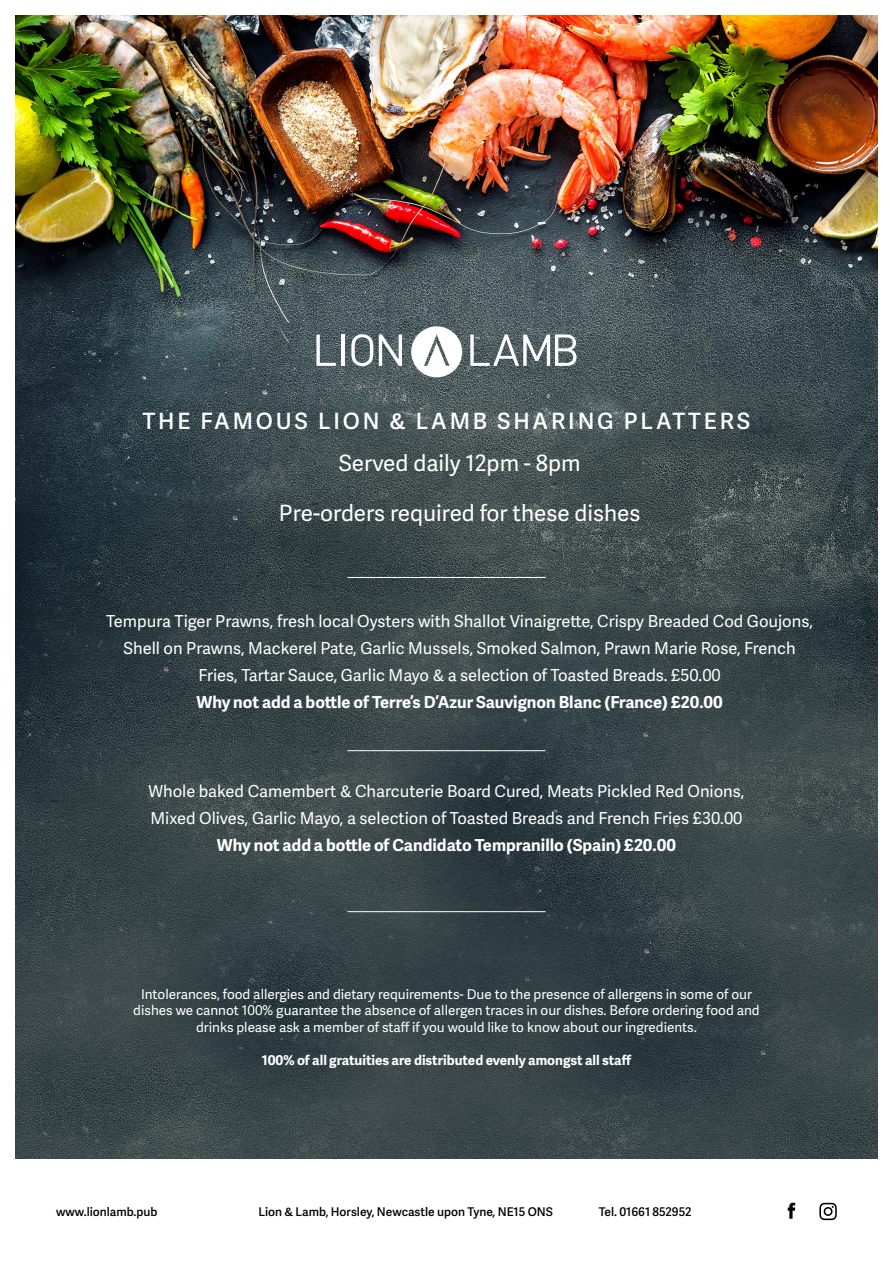
<style>
.page{position:relative;width:893px;height:1263px;background:#fff}
.page>*{position:absolute;margin:0;border:0;box-sizing:border-box;transform-origin:0 0}
.t1{font:22.5px "Adelle Sans";color:#fff}
.t2{font:600 22.5px "Adelle Sans";letter-spacing:.125em;color:#fff}
.t3{font:18px "Minion Pro";color:#231f20}
.t4{font:16.5px/27px "Adelle Sans";color:#fff;text-align:center}
.t5{font:700 16.5px "Adelle Sans";color:#fff}
.t6{font:13.5px/16.5px "Adelle Sans";color:#fff;text-align:center}
.t7{font:700 13.5px "Adelle Sans";color:#fff}
.t8{font:600 12px "Adelle Sans";color:#000001}
</style>
<div class="page">
<img style="left:16px;top:16px;width:861px;height:1143px">
<svg style="left:411px;top:326px;width:51px;height:51px"></svg>
<svg style="left:316px;top:334px;width:20px;height:32px"></svg>
<hr style="left:342px;top:334px;width:3px;height:32px;background:#fff">
<svg style="left:351px;top:334px;width:22px;height:32px"></svg>
<svg style="left:379px;top:334px;width:23px;height:32px"></svg>
<svg style="left:470px;top:334px;width:106px;height:32px"></svg>
<svg style="left:788px;top:1203px;width:7px;height:16px"></svg>
<svg style="left:819px;top:1203px;width:18px;height:17px"></svg>
<hr style="left:347px;top:911px;width:199px;height:1px;background:#fff">
<hr style="left:347px;top:750px;width:199px;height:1px;background:#fff">
<hr style="left:347px;top:577px;width:199px;height:1px;background:#fff">
<p class="t2" style="left:143px;top:404px;width:609px">THE FAMOUS LION &amp; LAMB SHARING PLATTERS</p>
<p class="t1" style="left:339px;top:447px;width:243px">Served daily 12pm - 8pm</p>
<p class="t1" style="left:279px;top:497px;width:363px">Pre-orders required for these dishes</p>
<p class="t3" style="left:50px;top:491px;width:11px">–</p>
<p class="t3" style="left:311px;top:491px;width:11px">–</p>
<p class="t3" style="left:311px;top:573px;width:11px">–</p>
<p class="t3" style="left:50px;top:705px;width:11px">–</p>
<p class="t3" style="left:50px;top:787px;width:11px">–</p>
<p class="t4" style="left:106px;top:607px;width:708px">Tempura Tiger Prawns, fresh local Oysters with Shallot Vinaigrette, Crispy Breaded Cod Goujons,<br>Shell on Prawns, Mackerel Pate, Garlic Mussels, Smoked Salmon, Prawn Marie Rose, French<br>Fries, Tartar Sauce, Garlic Mayo &amp; a selection of Toasted Breads. £50.00</p>
<p class="t5" style="left:196px;top:690px;width:528px">Why not add a bottle of Terre’s D’Azur Sauvignon Blanc (France) £20.00</p>
<p class="t3" style="left:311px;top:656px;width:11px">–</p>
<p class="t3" style="left:311px;top:738px;width:11px">–</p>
<p class="t4" style="left:148px;top:777px;width:598px;text-align:left">Whole baked Camembert &amp; Charcuterie Board Cured, Meats Pickled Red Onions,<br>Mixed Olives, Garlic Mayo, a selection of Toasted Breads and French Fries £30.00</p>
<p class="t5" style="left:217px;top:833px;width:461px">Why not add a bottle of Candidato Tempranillo (Spain) £20.00</p>
<p class="t6" style="left:133px;top:985px;width:628px">Intolerances, food allergies and dietary requirements- Due to the presence of allergens in some of our dishes we cannot 100% guarantee the absence of allergen traces in our dishes. Before ordering food and drinks please ask a member of staff if you would like to know about our ingredients.</p>
<p class="t7" style="left:262px;top:1050px;width:371px">100% of all gratuities are distributed evenly amongst all staff</p>
<p class="t8" style="left:56px;top:1203px;width:103px">www.lionlamb.pub</p>
<p class="t8" style="left:258px;top:1203px;width:296px">Lion &amp; Lamb, Horsley, Newcastle upon Tyne, NE15 ONS</p>
<p class="t8" style="left:599px;top:1203px;width:94px">Tel. 01661 852952</p>
</div>
